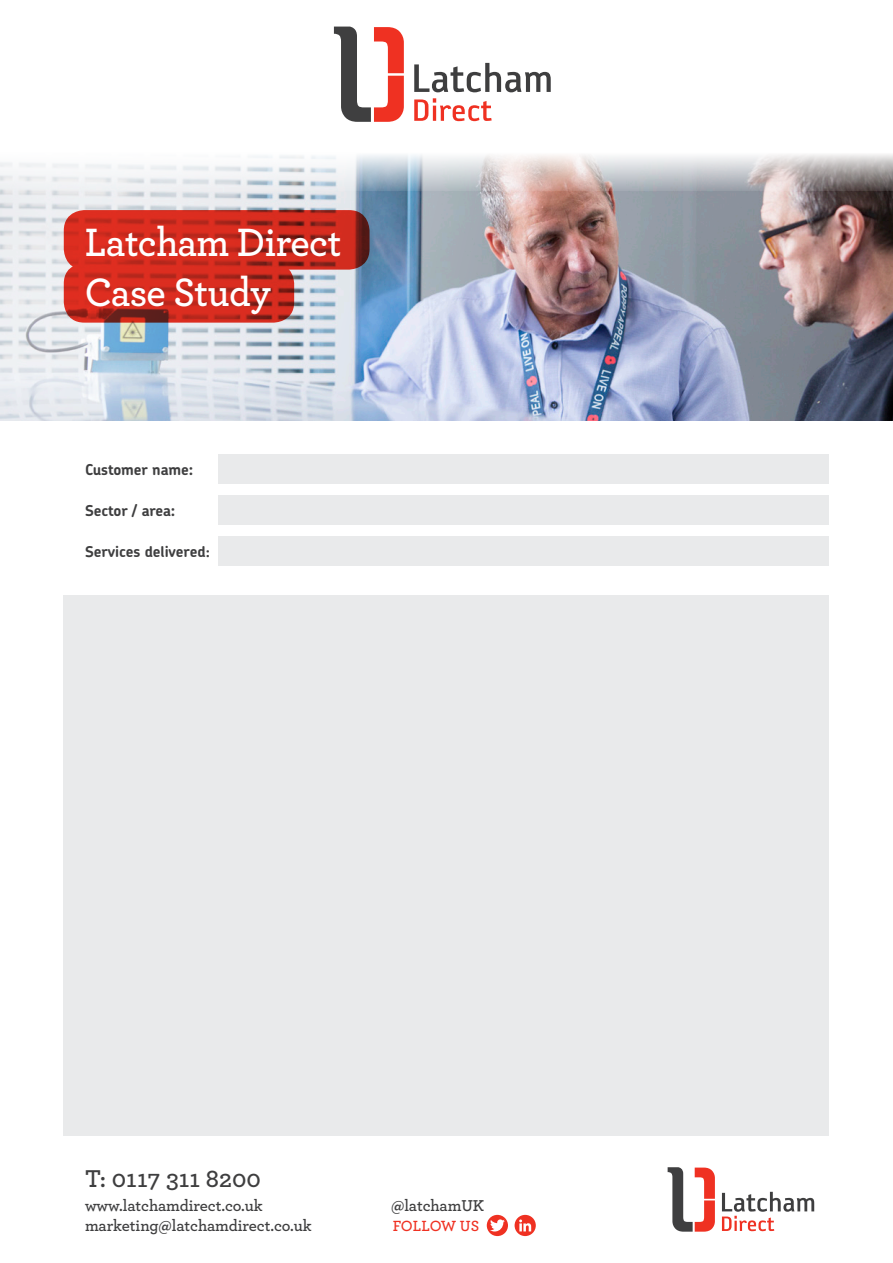
<style>
.page{position:relative;width:893px;height:1263px;background:#fff}
.page>*{position:absolute;margin:0;border:0;box-sizing:border-box;transform-origin:0 0}
.t1{font:600 41.4px/49.7px "Archer";letter-spacing:-.015em;color:#fff;scale:.95 1}
.Body{font:600 25.5px "Archer";color:#3e3e3f}
.Body-2{font:600 16.5px "Archer";letter-spacing:-.005em;color:#3e3e3f}
.t2{font:600 15.45px "Archer";color:#ef3122}
.Bullit{font:700 15px "Chevin Std";letter-spacing:-.005em;color:#3e3e3f}
.Bullit-2{font:700 15px "Chevin";letter-spacing:-.005em;color:#3e3e3f}
</style>
<div class="page">
<img style="left:795px;top:191px;width:98px;height:229px">
<img style="left:0;top:191px;width:795px;height:230px">
<svg style="left:0;top:154px;width:893px;height:37px"></svg>
<svg style="left:334px;top:27px;width:70px;height:95px"></svg>
<svg style="left:414px;top:63px;width:137px;height:29px"></svg>
<svg style="left:414px;top:98px;width:78px;height:23px"></svg>
<div style="left:219px;top:454px;width:610px;height:30px;background:#e9eaeb"></div>
<div style="left:219px;top:495px;width:610px;height:30px;background:#e9eaeb"></div>
<div style="left:219px;top:536px;width:610px;height:30px;background:#e9eaeb"></div>
<div style="left:64px;top:595px;width:765px;height:541px;background:#e9eaeb"></div>
<svg style="left:668px;top:1167px;width:47px;height:64px"></svg>
<svg style="left:722px;top:1192px;width:92px;height:39px"></svg>
<svg style="left:515px;top:1215px;width:21px;height:21px"></svg>
<svg style="left:519px;top:1219px;width:12px;height:12px"></svg>
<div style="left:487px;top:1215px;width:21px;height:21px;background:#ef3122;border-radius:50%"></div>
<svg style="left:490px;top:1219px;width:15px;height:12px"></svg>
<svg style="left:64px;top:210px;width:305px;height:60px;background:#c82a1e"></svg>
<svg style="left:64px;top:263px;width:230px;height:60px;background:#c72a1f"></svg>
<p class="t1" style="left:85px;top:215px;width:272px">Latcham Direct<br>Case Study</p>
<p class="Bullit" style="left:85px;top:459px;width:110px">Customer name:</p>
<p class="Bullit" style="left:85px;top:501px;width:92px">Sector / area:</p>
<p class="Bullit-2" style="left:85px;top:542px;width:126px">Services delivered:</p>
<p class="Body" style="left:85px;top:1159px;width:177px">T: 0117 311 8200</p>
<p class="Body-2" style="left:85px;top:1193px;width:179px">www.latchamdirect.co.uk</p>
<p class="Body-2" style="left:85px;top:1213px;width:228px">marketing@latchamdirect.co.uk</p>
<p class="Body-2" style="left:391px;top:1193px;width:94px">@latchamUK</p>
<p class="t2" style="left:393px;top:1215px;width:88px">FOLLOW US</p>
</div>
